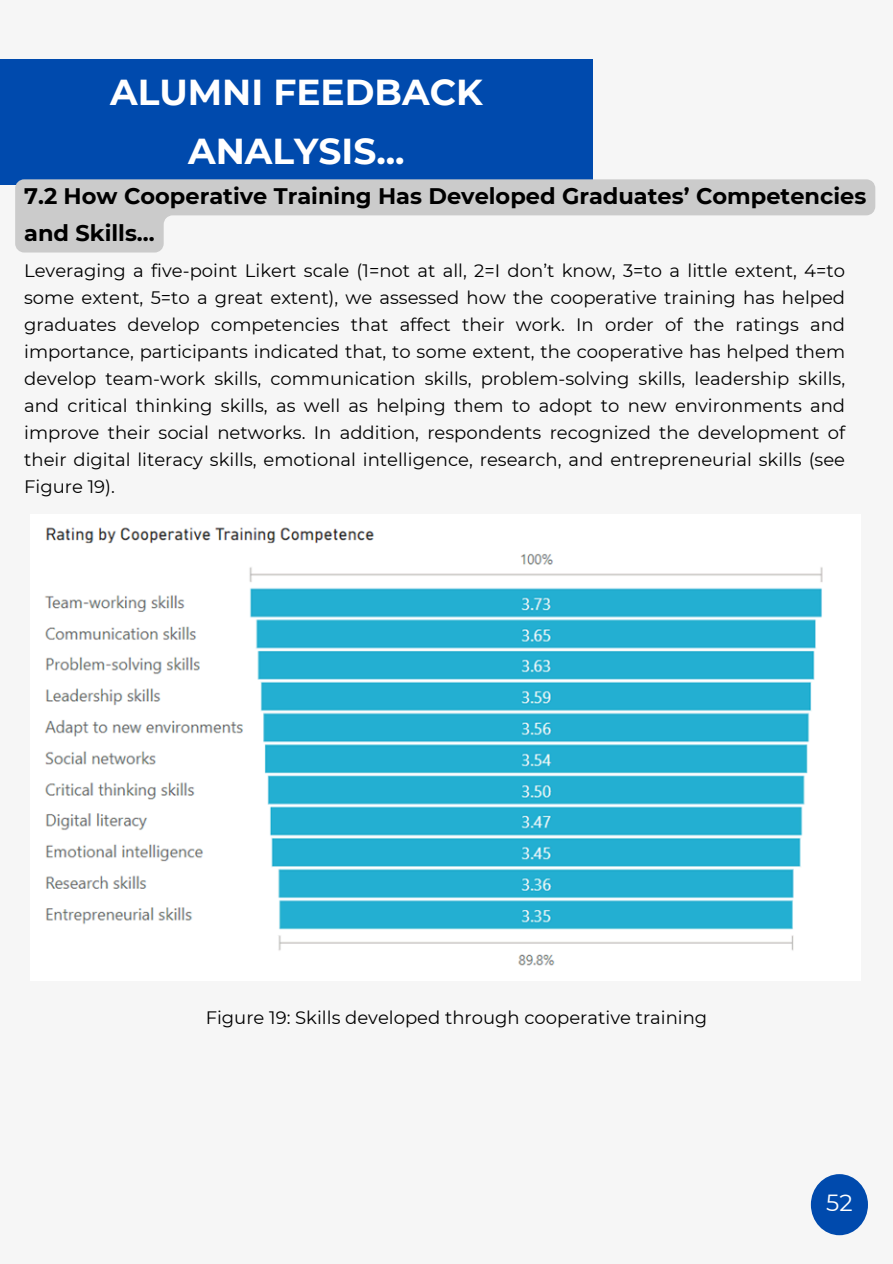
<style>
.page{position:relative;width:893px;height:1264px;background:#fff}
.page>*{position:absolute;margin:0;border:0;box-sizing:border-box;transform-origin:0 0}
.t1{font:700 36px/59.7px "Montserrat";color:#fff;text-align:center}
.t2{font:23.25px "Montserrat";color:#fff}
.t3{font:700 22.5px/37.2px "Montserrat";color:#000}
.t4{font:18px/27px "Montserrat";color:#000;text-align:justify}
</style>
<div class="page">
<div style="left:0;top:0;width:892px;height:1263px;background:#f6f6f6"></div>
<div style="left:0;top:60px;width:592px;height:125px;background:#004aad"></div>
<img style="left:45px;top:527px;width:778px;height:439px">
<svg style="left:15px;top:179px;width:860px;height:73px;fill:#cbcbcb"></svg>
<div style="left:810px;top:1174px;width:57px;height:61px;background:#004aad;border-radius:50%"></div>
<h1 class="t1" style="left:110px;top:62px;width:374px">ALUMNI FEEDBACK<br>ANALYSIS...</h1>
<p class="t3" style="left:24px;top:177px;width:843px">7.2 How Cooperative Training Has Developed Graduates’ Competencies and Skills...</p>
<h2 class="t4" style="left:24px;top:257px;width:822px">Leveraging a five-point Likert scale (1=not at all, 2=I don’t know, 3=to a little extent, 4=to some extent, 5=to a great extent), we assessed how the cooperative training has helped graduates develop competencies that affect their work. In order of the ratings and importance, participants indicated that, to some extent, the cooperative has helped them develop team-work skills, communication skills, problem-solving skills, leadership skills, and critical thinking skills, as well as helping them to adopt to new environments and improve their social networks. In addition, respondents recognized the development of their digital literacy skills, emotional intelligence, research, and entrepreneurial skills (see Figure 19).</h2>
<p class="t4" style="left:206px;top:1003px;width:503px">Figure 19: Skills developed through cooperative training</p>
<p class="t2" style="left:826px;top:1188px;width:28px">52</p>
</div>
